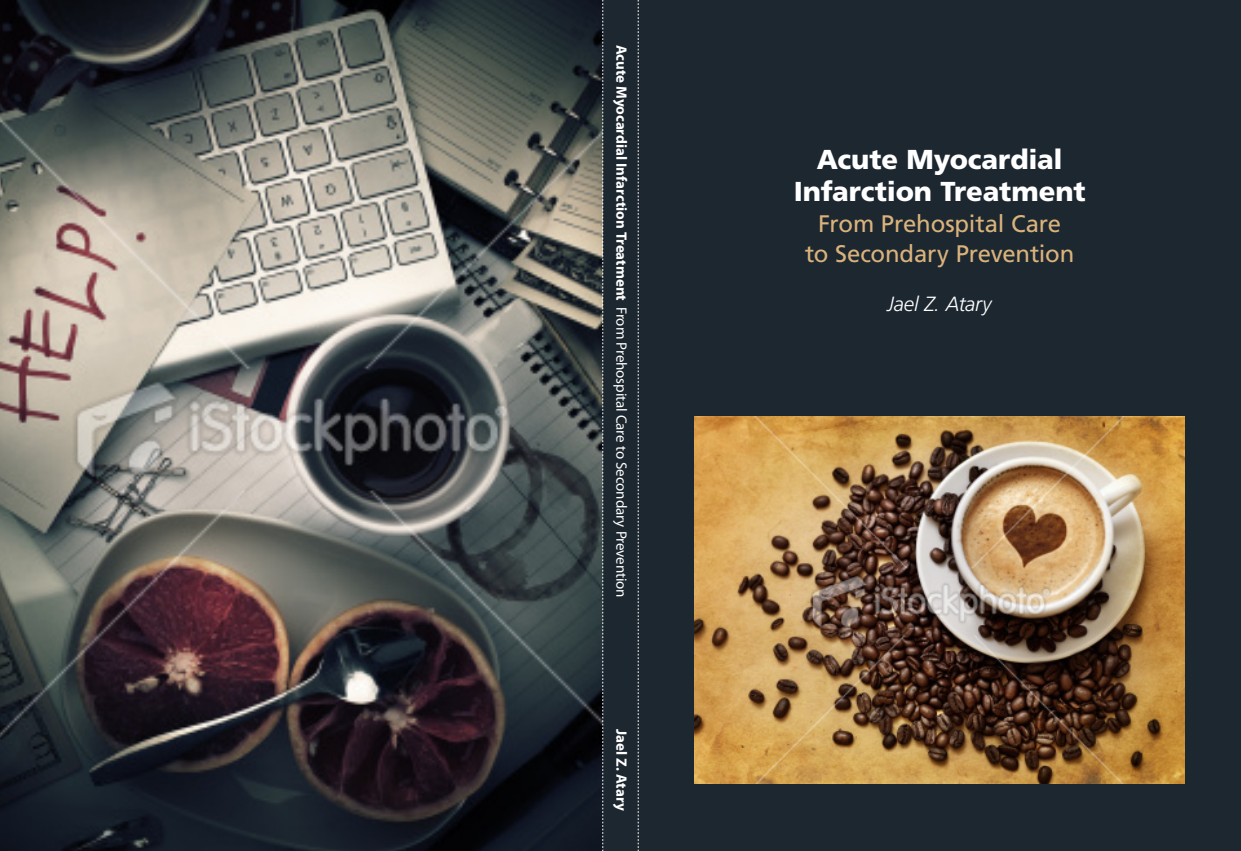
<style>
.page{position:relative;width:1241px;height:851px;background:#fff}
.page>*{position:absolute;margin:0;border:0;box-sizing:border-box;transform-origin:0 0}
.t1{font:900 27.38px/32.8px "Frutiger LT";letter-spacing:-.005em;color:#fff;text-align:center}
.t2{font:23.88px/29.8px "Frutiger LT";letter-spacing:-.01em;color:#dab37c;text-align:center}
.t3{font:italic 300 20.5px "Frutiger LT";letter-spacing:-.01em;color:#fff}
.t4{font:15px "Myriad Pro";letter-spacing:-.01em;color:#fff}
.t5{font:700 15px "Myriad Pro";letter-spacing:-.005em;color:#fff}
.s1{font-weight:700}
</style>
<div class="page">
<div style="left:591px;top:0;width:649px;height:850px;background:#1d2730"></div>
<img style="left:694px;top:416px;width:490px;height:367px">
<img style="left:0;top:0;width:602px;height:850px">
<svg style="left:602px;top:0;width:1px;height:850px"></svg>
<svg style="left:638px;top:0;width:1px;height:850px"></svg>
<p class="t4" style="left:630px;top:45px;width:554px;rotate:90deg"><span class="s1">Acute Myocardial Infarction Treatment</span> From Prehospital Care to Secondary Prevention</p>
<p class="t5" style="left:631px;top:728px;width:83px;rotate:90deg">Jael Z. Atary</p>
<h1 class="t1" style="left:793px;top:143px;width:293px">Acute Myocardial<br>Infarction Treatment</h1>
<h2 class="t2" style="left:804px;top:209px;width:271px">From Prehospital Care to Secondary Prevention</h2>
<h3 class="t3" style="left:887px;top:292px;width:106px">Jael Z. Atary</h3>
</div>
